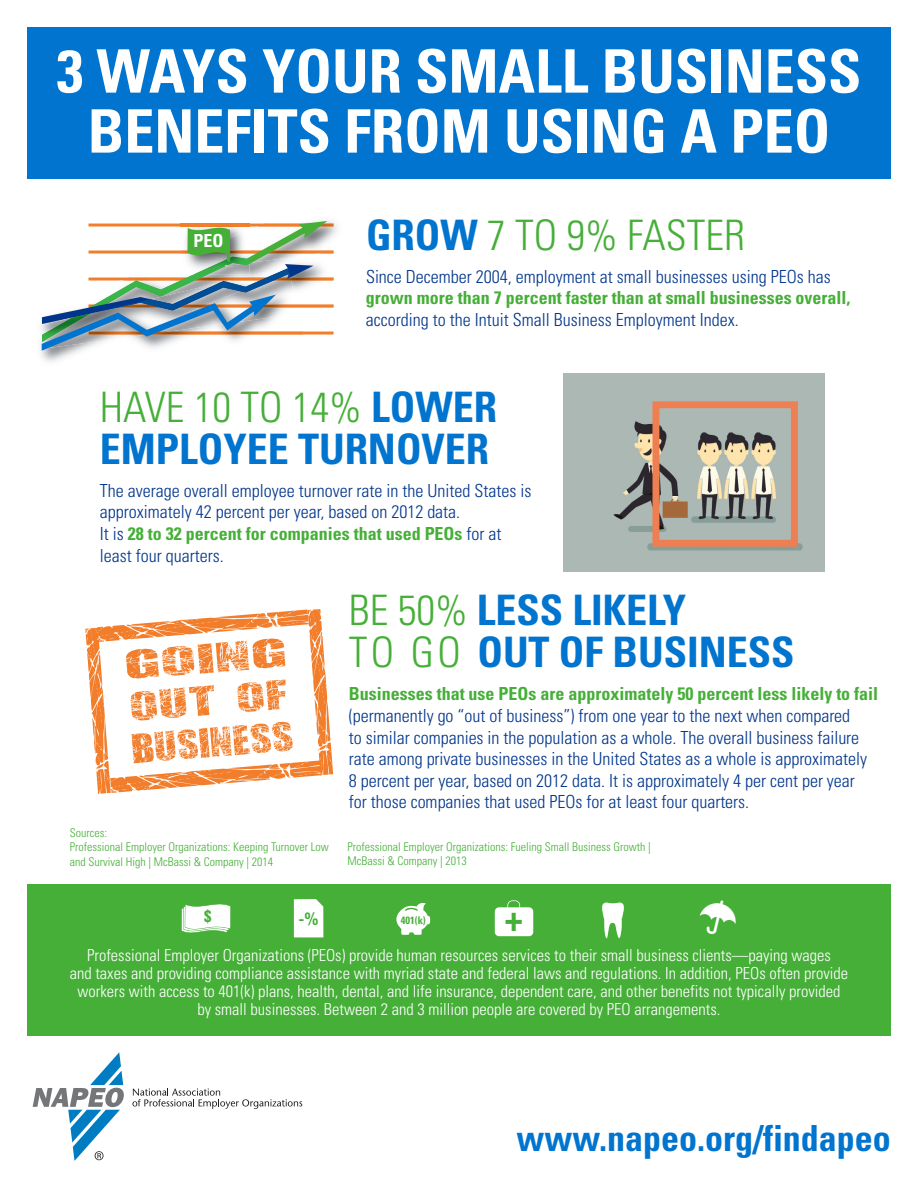
<style>
.page{position:relative;width:918px;height:1188px;background:#fff}
.page>*{position:absolute;margin:0;border:0;box-sizing:border-box;transform-origin:0 0}
.t1{font:700 condensed 60px/60px "Univers";color:#fff;text-align:center}
.t2{font:700 condensed 42px/42px "Univers";color:#0074ce}
.t3{font:42px/42px "Scratched Letters";color:#f27d2a;text-align:justify;scale:1.85 1}
.t4{font:300 condensed 42px "Univers";color:#46af38}
.t5{font:42px "Efon";color:#fff}
.t6{font:700 condensed 36px "Univers";color:#0074ce}
.t7{font:700 condensed 36px "Univers";color:#46af38}
.t8{font:300 condensed 18px/21.6px "Univers";color:#00358b}
.t9{font:700 condensed 18px "Univers";color:#46af38}
.t10{font:700 condensed 18px "Univers";color:#fff}
.t11{font:300 condensed 16.5px/18px "Univers";color:#fff;text-align:center}
.t12{font:700 condensed 16.5px "Univers";color:#46af38}
.t13{font:300 condensed 12px/14.4px "Univers";color:#46af38}
.t14{font:700 condensed 10.5px "Univers";color:#46af38}
.s1{font-weight:700;color:#0074ce}
.s2{font-weight:300;color:#46af38}
.s3{font-weight:700;color:#46af38}
</style>
<div class="page">
<hr style="left:89px;top:332px;width:245px;height:3px;background:#f27d2a">
<div style="left:27px;top:884px;width:864px;height:152px;background:#46af38"></div>
<div style="left:27px;top:27px;width:864px;height:151px;background:#0074ce"></div>
<svg style="left:132px;top:1088px;width:170px;height:21px"></svg>
<svg style="left:33px;top:1052px;width:91px;height:109px"></svg>
<img style="left:324px;top:220px;width:13px;height:31px">
<img style="left:40px;top:350px;width:40px;height:12px">
<img style="left:40px;top:317px;width:2px;height:33px">
<svg style="left:42px;top:221px;width:289px;height:130px"></svg>
<hr style="left:227px;top:233px;width:3px;height:29px;background:#46af38">
<svg style="left:396px;top:903px;width:34px;height:32px"></svg>
<svg style="left:602px;top:902px;width:22px;height:37px"></svg>
<svg style="left:294px;top:899px;width:29px;height:38px"></svg>
<div style="left:507px;top:900px;width:13px;height:13px;border:2px solid #fff;border-radius:5px"></div>
<div style="left:495px;top:907px;width:38px;height:29px;background:#fff;border-radius:4px"></div>
<svg style="left:181px;top:904px;width:50px;height:29px"></svg>
<img style="left:564px;top:373px;width:260px;height:198px">
<h1 class="t1" style="left:57px;top:46px;width:806px">3 WAYS YOUR SMALL BUSINESS<br>BENEFITS FROM USING A PEO</h1>
<p class="t10" style="left:194px;top:234px;width:31px">PEO</p>
<h2 class="t4" style="left:366px;top:219px;width:381px"><span class="s1">GROW</span> 7 TO 9% FASTER</h2>
<p class="t8" style="left:366px;top:267px;width:466px">Since December 2004, employment at small businesses using PEOs has</p>
<p class="t9" style="left:366px;top:291px;width:486px">grown more than 7 percent faster than at small businesses overall,</p>
<p class="t8" style="left:366px;top:310px;width:374px">according to the Intuit Small Business Employment Index.</p>
<h2 class="t2" style="left:100px;top:389px;width:399px"><span class="s2">HAVE 10 TO 14%</span> LOWER<br>EMPLOYEE TURNOVER</h2>
<p class="t8" style="left:100px;top:481px;width:433px">The average overall employee turnover rate in the United States is approximately 42 percent per year, based on 2012 data.<br>It is <span class="s3">28 to 32 percent for companies that used PEOs</span> for at least four quarters.</p>
<h2 class="t2" style="left:349px;top:593px;width:447px"><span class="s2">BE 50%</span> LESS LIKELY<br><span class="s2">TO GO</span> OUT OF BUSINESS</h2>
<p class="t9" style="left:349px;top:687px;width:531px">Businesses that use PEOs are approximately 50 percent less likely to fail</p>
<p class="t8" style="left:349px;top:706px;width:520px">(permanently go “out of business”) from one year to the next when compared to similar companies in the population as a whole. The overall business failure rate among private businesses in the United States as a whole is approximately 8 percent per year, based on 2012 data. It is approximately 4 per cent per year for those companies that used PEOs for at least four quarters.</p>
<p class="t13" style="left:70px;top:826px;width:260px">Sources:<br>Professional Employer Organizations: Keeping Turnover Low and Survival High | McBassi &amp; Company | 2014</p>
<h2 class="t3" style="left:122px;top:646px;width:90px;rotate:-5deg">GOING OUT OF BUSINESS</h2>
<p class="t13" style="left:348px;top:840px;width:305px">Professional Employer Organizations: Fueling Small Business Growth |<br>McBassi &amp; Company | 2013</p>
<p class="t12" style="left:204px;top:910px;width:9px">$</p>
<p class="t9" style="left:299px;top:912px;width:21px">-%</p>
<p class="t14" style="left:401px;top:916px;width:27px">401(k)</p>
<h3 class="t7" style="left:505px;top:905px;width:19px">+</h3>
<h2 class="t5" style="left:700px;top:900px;width:39px">n</h2>
<p class="t11" style="left:70px;top:948px;width:780px">Professional Employer Organizations (PEOs) provide human resources services to their small business clients—paying wages<br>and taxes and providing compliance assistance with myriad state and federal laws and regulations. In addition, PEOs often provide workers with access to 401(k) plans, health, dental, and life insurance, dependent care, and other benefits not typically provided by small businesses. Between 2 and 3 million people are covered by PEO arrangements.</p>
<h3 class="t6" style="left:517px;top:1125px;width:376px">www.napeo.org/findapeo</h3>
</div>
